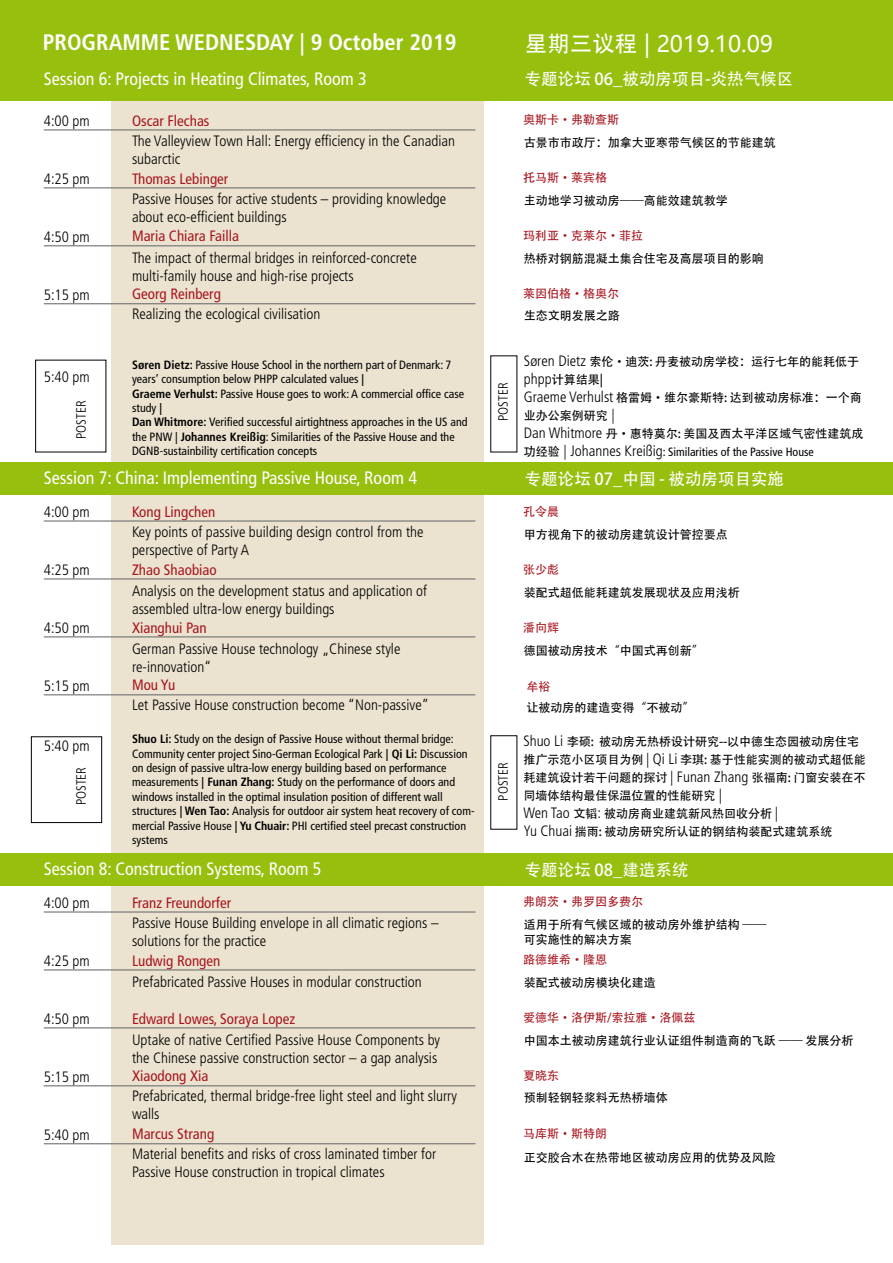
<style>
.page{position:relative;width:893px;height:1263px;background:#fff}
.page>*{position:absolute;margin:0;border:0;box-sizing:border-box;transform-origin:0 0}
.t1{font:700 condensed 22.5px "Frutiger";color:#fff}
.t2{font:22.5px "Microsoft Ya Hei UI";color:#fff}
.t3{font:condensed 18px "Frutiger";color:#fff}
.t4{font:16.5px "Adobe Heiti Std";color:#fff}
.t5{font:300 condensed 15px/18px "Frutiger";color:#000}
.t6{font:condensed 15px "Frutiger";color:#a8161f}
.t7{font:300 condensed 13.5px "Frutiger";color:#000}
.t8{font:condensed 12px/14.4px "Frutiger";color:#000}
.t9{font:12px/18px "Adobe Heiti Std";color:#000}
.t10{font:12px "Adobe Heiti Std";color:#a8161f}
.s1{font-family:"Adobe Heiti Std"}
.s2{font-weight:700}
.s3{font-family:"Frutiger";font-weight:300;font-stretch:condensed;font-size:15px}
.s4{font-family:"Adobe Heiti Std";font-stretch:normal}
.s5{font-weight:300;font-size:15px}
</style>
<div class="page">
<div style="left:0;top:0;width:893px;height:100px;background:#97bf0d"></div>
<div style="left:111px;top:101px;width:373px;height:361px;background:#ebe3d0"></div>
<div style="left:111px;top:495px;width:373px;height:360px;background:#ebe3d0"></div>
<div style="left:111px;top:884px;width:373px;height:361px;background:#ebe3d0"></div>
<div style="left:0;top:462px;width:893px;height:33px;background:#97bf0d"></div>
<div style="left:0;top:853px;width:893px;height:33px;background:#97bf0d"></div>
<div style="left:31px;top:736px;width:71px;height:87px;border:1px solid #000"></div>
<hr style="left:44px;top:129px;width:431px;height:1px;background:#707172">
<hr style="left:44px;top:520px;width:431px;height:2px;background:#707172">
<hr style="left:44px;top:911px;width:431px;height:1px;background:#707172">
<hr style="left:44px;top:303px;width:431px;height:1px;background:#707172">
<hr style="left:44px;top:694px;width:431px;height:1px;background:#707172">
<hr style="left:44px;top:1085px;width:431px;height:1px;background:#707172">
<hr style="left:44px;top:187px;width:431px;height:1px;background:#707172">
<hr style="left:44px;top:578px;width:431px;height:1px;background:#707172">
<hr style="left:44px;top:969px;width:431px;height:1px;background:#707172">
<hr style="left:44px;top:1143px;width:431px;height:1px;background:#707172">
<hr style="left:44px;top:245px;width:431px;height:1px;background:#707172">
<hr style="left:44px;top:636px;width:431px;height:1px;background:#707172">
<hr style="left:44px;top:1027px;width:431px;height:1px;background:#707172">
<h1 class="t1" style="left:43px;top:29px;width:415px">PROGRAMME WEDNESDAY | 9 October 2019</h1>
<p class="t3" style="left:44px;top:69px;width:325px">Session 6: Projects in Heating Climates, Room 3</p>
<h1 class="t2" style="left:525px;top:29px;width:250px"><span class="s1">星期三议程</span> | 2019.10.09</h1>
<p class="t4" style="left:525px;top:69px;width:270px">专题论坛 06_被动房项目-炎热气候区</p>
<p class="t5" style="left:44px;top:112px;width:48px">4:00 pm</p>
<p class="t6" style="left:132px;top:112px;width:79px">Oscar Flechas</p>
<p class="t10" style="left:523px;top:112px;width:97px">奥斯卡·弗勒查斯</p>
<p class="t5" style="left:132px;top:132px;width:325px">The Valleyview Town Hall: Energy efficiency in the Canadian subarctic</p>
<p class="t9" style="left:524px;top:134px;width:254px">古景市市政厅：加拿大亚寒带气候区的节能建筑</p>
<p class="t5" style="left:44px;top:170px;width:48px">4:25 pm</p>
<p class="t6" style="left:132px;top:170px;width:98px">Thomas Lebinger</p>
<p class="t10" style="left:523px;top:170px;width:85px">托马斯·莱宾格</p>
<p class="t5" style="left:132px;top:190px;width:316px">Passive Houses for active students – providing knowledge about eco-efficient buildings</p>
<p class="t9" style="left:524px;top:192px;width:205px">主动地学习被动房——高能效建筑教学</p>
<p class="t5" style="left:44px;top:228px;width:48px">4:50 pm</p>
<p class="t6" style="left:132px;top:228px;width:109px">Maria Chiara Failla</p>
<p class="t10" style="left:523px;top:228px;width:121px">玛利亚·克莱尔·菲拉</p>
<p class="t5" style="left:132px;top:249px;width:286px">The impact of thermal bridges in reinforced-concrete multi-family house and high-rise projects</p>
<p class="t9" style="left:524px;top:250px;width:241px">热桥对钢筋混凝土集合住宅及高层项目的影响</p>
<p class="t5" style="left:44px;top:286px;width:48px">5:15 pm</p>
<p class="t6" style="left:132px;top:285px;width:90px">Georg Reinberg</p>
<p class="t10" style="left:523px;top:286px;width:97px">莱因伯格·格奥尔</p>
<p class="t5" style="left:132px;top:305px;width:190px">Realizing the ecological civilisation</p>
<p class="t9" style="left:524px;top:307px;width:97px">生态文明发展之路</p>
<p class="t5" style="left:44px;top:368px;width:48px">5:40 pm</p>
<p class="t7" style="left:73px;top:439px;width:40px;rotate:-90deg">POSTER</p>
<p class="t8" style="left:132px;top:357px;width:337px"><span class="s2">Søren Dietz:</span> Passive House School in the northern part of Denmark: 7 years’ consumption below PHPP calculated values <span class="s2">|<br>Graeme Verhulst:</span> Passive House goes to work: A commercial office case study <span class="s2">|<br>Dan Whitmore:</span> Verified successful airtightness approaches in the US and the PNW | <span class="s2">Johannes Kreißig</span>: Similarities of the Passive House and the DGNB-sustainbility certification concepts</p>
<p class="t9" style="left:524px;top:353px;width:341px"><span class="s3">Søren Dietz</span> 索伦·迪茨: 丹麦被动房学校：运行七年的能耗低于<span class="s3">phpp</span>计算结果|<br><span class="s3">Graeme Verhulst</span> 格雷姆·维尔豪斯特: 达到被动房标准：一个商业办公案例研究 <span class="s3">|<br>Dan Whitmore</span> 丹·惠特莫尔: 美国及西太平洋区域气密性建筑成</p>
<p class="t7" style="left:495px;top:421px;width:40px;rotate:-90deg">POSTER</p>
<p class="t8" style="left:524px;top:445px;width:291px"><span class="s4">功经验</span> <span class="s5">| Johannes Kreißig</span>: Similarities of the Passive House</p>
<p class="t3" style="left:44px;top:467px;width:375px">Session 7: China: Implementing Passive House, Room 4</p>
<p class="t4" style="left:525px;top:469px;width:261px">专题论坛 07_中国 - 被动房项目实施</p>
<p class="t5" style="left:44px;top:503px;width:48px">4:00 pm</p>
<p class="t6" style="left:132px;top:503px;width:85px">Kong Lingchen</p>
<p class="t10" style="left:523px;top:504px;width:37px">孔令晨</p>
<p class="t5" style="left:132px;top:523px;width:293px">Key points of passive building design control from the perspective of Party A</p>
<p class="t9" style="left:524px;top:526px;width:205px">甲方视角下的被动房建筑设计管控要点</p>
<p class="t5" style="left:44px;top:561px;width:48px">4:25 pm</p>
<p class="t6" style="left:132px;top:561px;width:86px">Zhao Shaobiao</p>
<p class="t10" style="left:523px;top:562px;width:37px">张少彪</p>
<p class="t5" style="left:132px;top:582px;width:297px">Analysis on the development status and application of assembled ultra-low energy buildings</p>
<p class="t9" style="left:524px;top:584px;width:217px">装配式超低能耗建筑发展现状及应用浅析</p>
<p class="t5" style="left:44px;top:619px;width:48px">4:50 pm</p>
<p class="t6" style="left:132px;top:619px;width:76px">Xianghui Pan</p>
<p class="t10" style="left:523px;top:620px;width:37px">潘向辉</p>
<p class="t5" style="left:132px;top:640px;width:270px">German Passive House technology „Chinese style re-innovation“</p>
<p class="t9" style="left:524px;top:642px;width:181px">德国被动房技术“中国式再创新”</p>
<p class="t5" style="left:44px;top:677px;width:48px">5:15 pm</p>
<p class="t6" style="left:132px;top:676px;width:45px">Mou Yu</p>
<p class="t10" style="left:527px;top:680px;width:25px">牟裕</p>
<p class="t5" style="left:132px;top:696px;width:298px">Let Passive House construction become “Non-passive”</p>
<p class="t9" style="left:527px;top:698px;width:169px">让被动房的建造变得“不被动”</p>
<p class="t5" style="left:44px;top:737px;width:48px">5:40 pm</p>
<p class="t7" style="left:73px;top:805px;width:40px;rotate:-90deg">POSTER</p>
<p class="t8" style="left:132px;top:732px;width:343px"><span class="s2">Shuo Li:</span> Study on the design of Passive House without thermal bridge:<br>Community center project Sino-German Ecological Park <span class="s2">| Qi Li:</span> Discussion on design of passive ultra-low energy building based on performance measurements <span class="s2">| Funan Zhang:</span> Study on the performance of doors and windows installed in the optimal insulation position of different wall structures <span class="s2">| Wen Tao:</span> Analysis for outdoor air system heat recovery of com&shy;mercial Passive House <span class="s2">| Yu Chuair:</span> PHI certified steel precast construction systems</p>
<p class="t9" style="left:523px;top:733px;width:344px"><span class="s3">Shuo Li</span> 李硕: 被动房无热桥设计研究--以中德生态园被动房住宅推广示范小区项目为例 <span class="s3">| Qi Li</span> 李琪: 基于性能实测的被动式超低能耗建筑设计若干问题的探讨 <span class="s3">| Funan Zhang</span> 张福南: 门窗安装在不同墙体结构最佳保温位置的性能研究 <span class="s3">|<br>Wen Tao</span> 文韬<span class="s3">:</span> 被动房商业建筑新风热回收分析 <span class="s3">|<br>Yu Chuai</span> 揣雨: 被动房研究所认证的钢结构装配式建筑系统</p>
<p class="t7" style="left:495px;top:801px;width:40px;rotate:-90deg">POSTER</p>
<p class="t3" style="left:44px;top:858px;width:279px">Session 8: Construction Systems, Room 5</p>
<p class="t4" style="left:525px;top:860px;width:165px">专题论坛 08_建造系统</p>
<p class="t5" style="left:44px;top:894px;width:48px">4:00 pm</p>
<p class="t6" style="left:132px;top:894px;width:101px">Franz Freundorfer</p>
<p class="t10" style="left:523px;top:894px;width:121px">弗朗茨·弗罗因多费尔</p>
<p class="t5" style="left:132px;top:914px;width:308px">Passive House Building envelope in all climatic regions – solutions for the practice</p>
<p class="t9" style="left:524px;top:918px;width:244px;line-height:14.4px">适用于所有气候区域的被动房外维护结构 ——可实施性的解决方案</p>
<p class="t5" style="left:44px;top:952px;width:48px">4:25 pm</p>
<p class="t6" style="left:132px;top:952px;width:90px">Ludwig Rongen</p>
<p class="t10" style="left:523px;top:952px;width:85px">路德维希·隆恩</p>
<p class="t5" style="left:132px;top:972px;width:291px">Prefabricated Passive Houses in modular construction</p>
<p class="t9" style="left:524px;top:974px;width:133px">装配式被动房模块化建造</p>
<p class="t5" style="left:44px;top:1010px;width:48px">4:50 pm</p>
<p class="t6" style="left:132px;top:1009px;width:165px">Edward Lowes, Soraya Lopez</p>
<p class="t10" style="left:523px;top:1010px;width:174px">爱德华·洛伊斯/索拉雅·洛佩兹</p>
<p class="t5" style="left:132px;top:1031px;width:310px">Uptake of native Certified Passive House Components by the Chinese passive construction sector – a gap analysis</p>
<p class="t9" style="left:524px;top:1032px;width:331px">中国本土被动房建筑行业认证组件制造商的飞跃 —— 发展分析</p>
<p class="t5" style="left:44px;top:1068px;width:48px">5:15 pm</p>
<p class="t6" style="left:132px;top:1067px;width:78px">Xiaodong Xia</p>
<p class="t10" style="left:523px;top:1068px;width:37px">夏晓东</p>
<p class="t5" style="left:132px;top:1087px;width:326px">Prefabricated, thermal bridge-free light steel and light slurry walls</p>
<p class="t9" style="left:524px;top:1089px;width:145px">预制轻钢轻浆料无热桥墙体</p>
<p class="t5" style="left:44px;top:1126px;width:48px">5:40 pm</p>
<p class="t6" style="left:132px;top:1125px;width:84px">Marcus Strang</p>
<p class="t10" style="left:523px;top:1126px;width:85px">马库斯·斯特朗</p>
<p class="t5" style="left:132px;top:1145px;width:306px">Material benefits and risks of cross laminated timber for<br>Passive House construction in tropical climates</p>
<p class="t9" style="left:524px;top:1148px;width:253px">正交胶合木在热带地区被动房应用的优势及风险</p>
</div>
